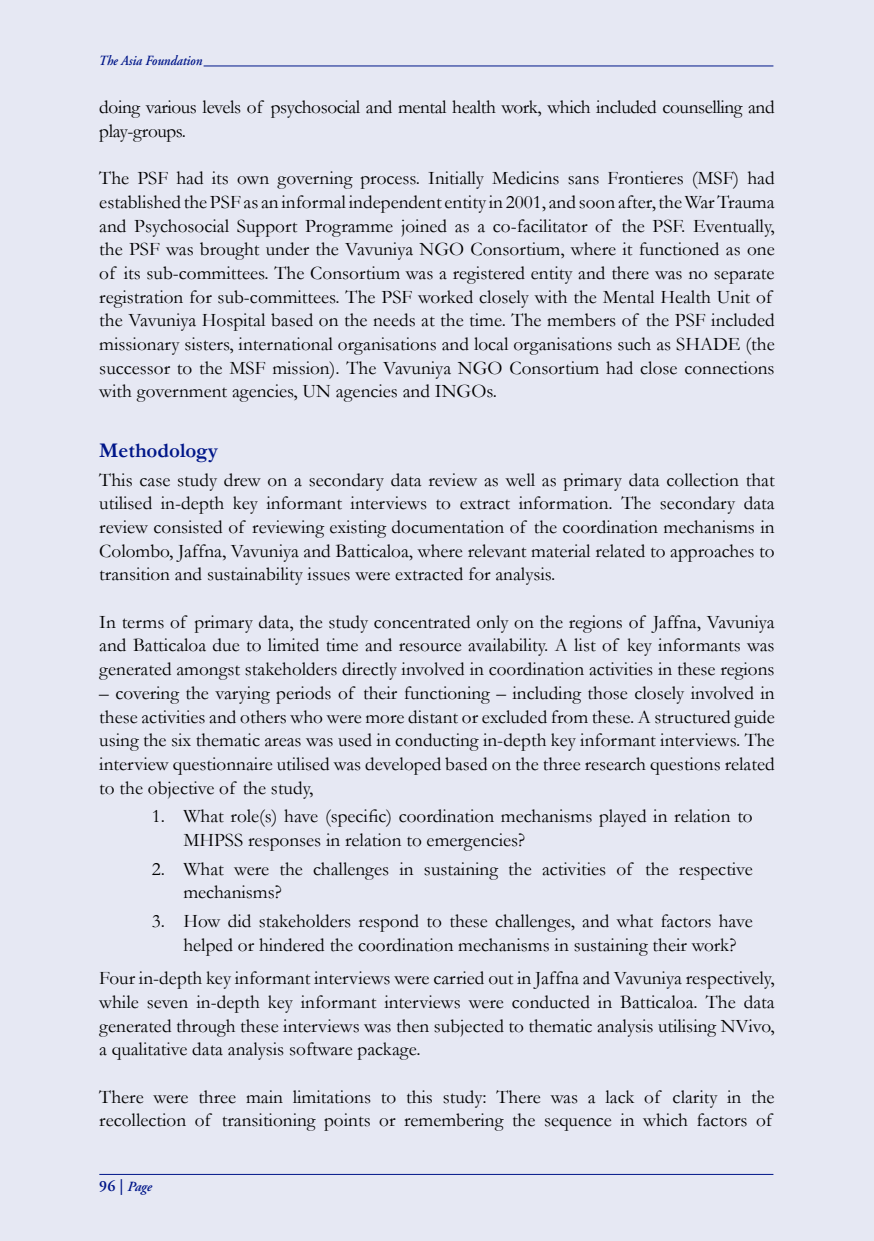
<style>
.page{position:relative;width:874px;height:1241px;background:#fff}
.page>*{position:absolute;margin:0;border:0;box-sizing:border-box;transform-origin:0 0}
.t1{font:700 21px "Garamond";color:#001689}
.t2{font:19.25px/23.6px "Garamond";color:#000}
.t3{font:19.25px/23.6px "Garamond";letter-spacing:-.02em;color:#000}
.t4{font:italic 600 14px "Adobe Garamond";color:#001689;scale:.9 1}
.t5{font:italic 600 14px "Adobe Garamond";color:#001689}
.s1{font-style:normal;font-size:15.75px}
</style>
<div class="page">
<div style="left:0;top:0;width:873px;height:1240px;background:#e6e8f3"></div>
<hr style="left:99px;top:1173px;width:674px;height:1px;background:#001689">
<hr style="left:203px;top:65px;width:570px;height:1px;background:#001689">
<p class="t4" style="left:99px;top:52px;width:116px">The Asia Foundation</p>
<p class="t3" style="left:99px;top:95px;width:676px">doing various levels of psychosocial and mental health work, which included counselling and play-groups.</p>
<p class="t2" style="left:99px;top:166px;width:676px">The PSF had its own governing process. Initially Medicins sans Frontieres (MSF) had established the PSF as an informal independent entity in 2001, and soon after, the War Trauma and Psychosocial Support Programme joined as a co-facilitator of the PSF. Eventually, the PSF was brought under the Vavuniya NGO Consortium, where it functioned as one of its sub-committees. The Consortium was a registered entity and there was no separate registration for sub-committees. The PSF worked closely with the Mental Health Unit of the Vavuniya Hospital based on the needs at the time. The members of the PSF included missionary sisters, international organisations and local organisations such as SHADE (the successor to the MSF mission). The Vavuniya NGO Consortium had close connections with government agencies, UN agencies and INGOs.</p>
<p class="t1" style="left:99px;top:437px;width:120px">Methodology</p>
<p class="t2" style="left:99px;top:467px;width:676px;text-align:justify">This case study drew on a secondary data review as well as primary data collection that utilised in-depth key informant interviews to extract information. The secondary data review consisted of reviewing existing documentation of the coordination mechanisms in Colombo, Jaffna, Vavuniya and Batticaloa, where relevant material related to approaches to transition and sustainability issues were extracted for analysis.</p>
<p class="t2" style="left:99px;top:609px;width:676px;text-align:justify">In terms of primary data, the study concentrated only on the regions of Jaffna, Vavuniya and Batticaloa due to limited time and resource availability. A list of key informants was generated amongst stakeholders directly involved in coordination activities in these regions</p>
<p class="t2" style="left:99px;top:680px;width:676px;text-align:justify">– covering the varying periods of their functioning – including those closely involved in these activities and others who were more distant or excluded from these. A structured guide using the six thematic areas was used in conducting in-depth key informant interviews. The interview questionnaire utilised was developed based on the three research questions related to the objective of the study,</p>
<p class="t2" style="left:183px;top:804px;width:570px;text-indent:-31px">1. What role(s) have (specific) coordination mechanisms played in relation to<br>MHPSS responses in relation to emergencies?</p>
<p class="t2" style="left:183px;top:856px;width:570px;text-indent:-31px">2. What were the challenges in sustaining the activities of the respective mechanisms?</p>
<p class="t2" style="left:183px;top:908px;width:570px;text-indent:-31px">3. How did stakeholders respond to these challenges, and what factors have helped or hindered the coordination mechanisms in sustaining their work?</p>
<p class="t2" style="left:99px;top:966px;width:676px;text-align:justify">Four in-depth key informant interviews were carried out in Jaffna and Vavuniya respectively, while seven in-depth key informant interviews were conducted in Batticaloa. The data generated through these interviews was then subjected to thematic analysis utilising NVivo, a qualitative data analysis software package.</p>
<p class="t2" style="left:99px;top:1084px;width:676px">There were three main limitations to this study: There was a lack of clarity in the recollection of transitioning points or remembering the sequence in which factors of</p>
<p class="t5" style="left:99px;top:1178px;width:54px"><span class="s1">96 |</span> Page</p>
</div>
